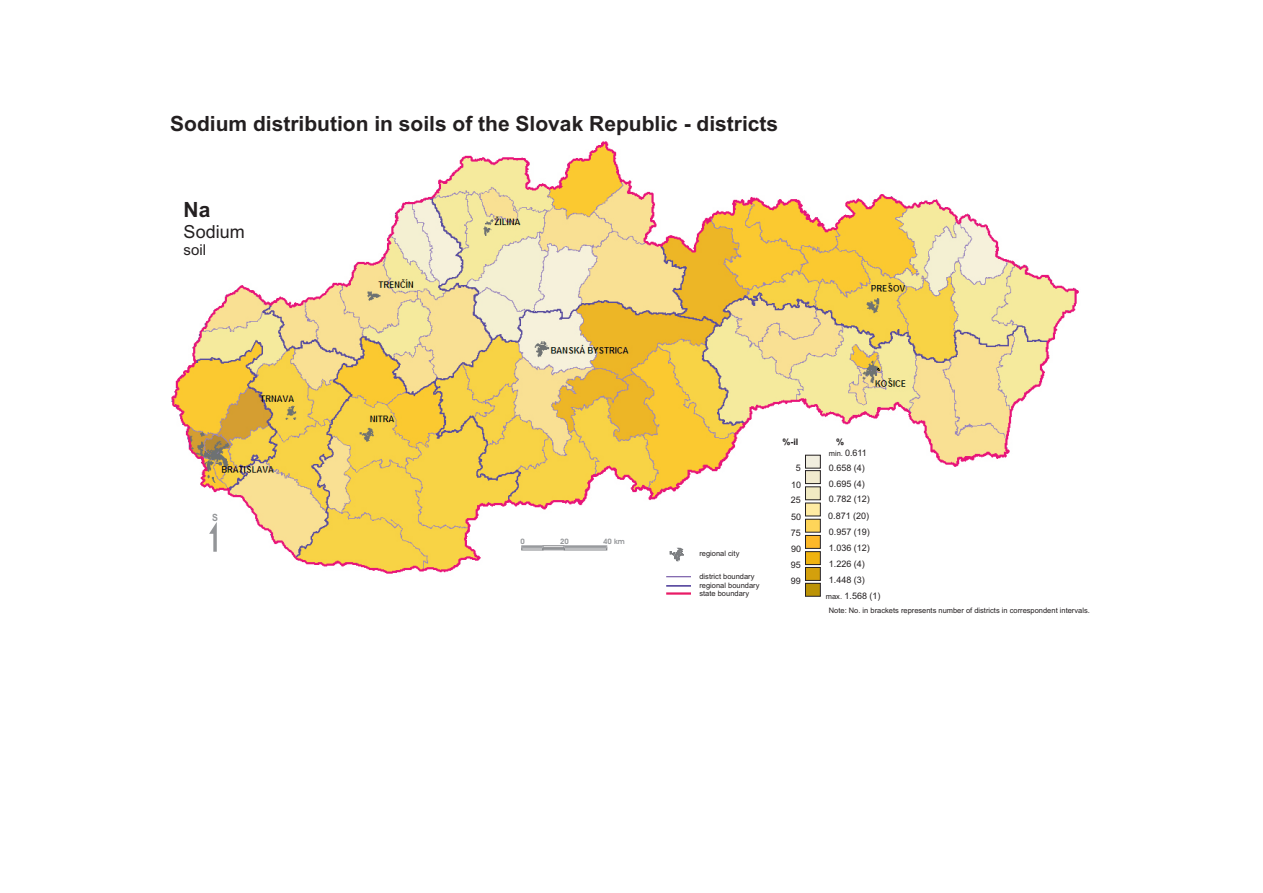
<style>
.page{position:relative;width:1263px;height:893px;background:#fff}
.page>*{position:absolute;margin:0;border:0;box-sizing:border-box;transform-origin:0 0}
.t1{font:700 21px "Arial";color:#231f20}
.t2{font:18px "Arial";color:#231f20}
.t3{font:15px "Arial";color:#231f20}
.t4{font:700 10.05px "Arial";color:#939598;scale:.88 1}
.t5{font:9px/16.2px "Arial";color:#231f20}
.t6{font:700 9px "Arial";color:#231f20}
.t7{font:7.5px/8.4px "Arial";color:#231f20}
.t8{font:700 7.5px "Avant Garde IT Cby BT";color:#939598}
.s1{font-size:7.5px}
</style>
<div class="page">
<img style="left:171px;top:141px;width:908px;height:436px">
<svg style="left:521px;top:545px;width:86px;height:5px"></svg>
<svg style="left:209px;top:522px;width:8px;height:30px"></svg>
<div style="left:805px;top:583px;width:15px;height:13px;background:#bc9306"></div>
<div style="left:805px;top:583px;width:15px;height:13px;border:1px solid #231f20"></div>
<div style="left:805px;top:455px;width:15px;height:13px;background:#f1eedf"></div>
<div style="left:805px;top:471px;width:15px;height:13px;background:#f1eace"></div>
<div style="left:805px;top:470px;width:15px;height:14px;border:1px solid #231f20"></div>
<div style="left:805px;top:487px;width:15px;height:13px;background:#f1eac2"></div>
<div style="left:805px;top:487px;width:15px;height:13px;border:1px solid #231f20"></div>
<div style="left:805px;top:503px;width:15px;height:13px;background:#ffeba2"></div>
<div style="left:805px;top:519px;width:15px;height:13px;background:#fed559"></div>
<div style="left:805px;top:519px;width:15px;height:13px;border:1px solid #231f20"></div>
<div style="left:805px;top:535px;width:15px;height:13px;background:#fcb828"></div>
<div style="left:805px;top:535px;width:15px;height:14px;border:1px solid #231f20"></div>
<div style="left:805px;top:552px;width:15px;height:13px;background:#efb310"></div>
<div style="left:805px;top:551px;width:15px;height:14px;border:1px solid #231f20"></div>
<div style="left:805px;top:567px;width:15px;height:13px;background:#d4a00c"></div>
<div style="left:805px;top:567px;width:15px;height:14px;border:1px solid #231f20"></div>
<svg style="left:666px;top:576px;width:25px;height:1px"></svg>
<hr style="left:666px;top:585px;width:25px;height:2px;background:#463595">
<hr style="left:666px;top:592px;width:25px;height:3px;background:#e91b66">
<svg style="left:669px;top:548px;width:15px;height:13px"></svg>
<h1 class="t1" style="left:170px;top:115px;width:609px">Sodium distribution in soils of the Slovak Republic - districts</h1>
<h1 class="t1" style="left:184px;top:202px;width:28px">Na</h1>
<h2 class="t2" style="left:184px;top:225px;width:63px">Sodium</h2>
<h3 class="t3" style="left:184px;top:245px;width:24px">soil</h3>
<h3 class="t4" style="left:212px;top:514px;width:8px">S</h3>
<p class="t8" style="left:520px;top:538px;width:6px">0</p>
<p class="t8" style="left:560px;top:538px;width:10px">20</p>
<p class="t8" style="left:603px;top:538px;width:23px">40 km</p>
<p class="t7" style="left:699px;top:550px;width:42px">regional city</p>
<p class="t7" style="left:699px;top:573px;width:62px">district boundary regional boundary state boundary</p>
<p class="t6" style="left:782px;top:438px;width:18px">%-il</p>
<p class="t6" style="left:836px;top:438px;width:10px">%</p>
<p class="t5" style="left:829px;top:446px;width:40px"><span class="s1">min.</span> 0.611</p>
<p class="t5" style="left:796px;top:461px;width:7px">5</p>
<p class="t5" style="left:829px;top:460px;width:38px">0.658 (4)<br>0.695 (4)</p>
<p class="t5" style="left:828px;top:492px;width:43px">0.782 (12)<br>0.871 (20)</p>
<p class="t5" style="left:829px;top:541px;width:43px">1.036 (12)<br>1.226 (4)<br>1.448 (3)</p>
<p class="t5" style="left:791px;top:477px;width:12px">10</p>
<p class="t5" style="left:791px;top:493px;width:12px">25</p>
<p class="t5" style="left:791px;top:509px;width:12px">50</p>
<p class="t5" style="left:829px;top:524px;width:43px">0.957 (19)</p>
<p class="t5" style="left:791px;top:525px;width:12px">75</p>
<p class="t5" style="left:791px;top:541px;width:12px">90</p>
<p class="t5" style="left:791px;top:558px;width:12px">95</p>
<p class="t5" style="left:791px;top:574px;width:12px">99</p>
<p class="t5" style="left:826px;top:588px;width:56px"><span class="s1">max.</span> 1.568 (1)</p>
<p class="t7" style="left:829px;top:607px;width:262px">Note: No. in brackets represents number of districts in correspondent intervals.</p>
</div>
